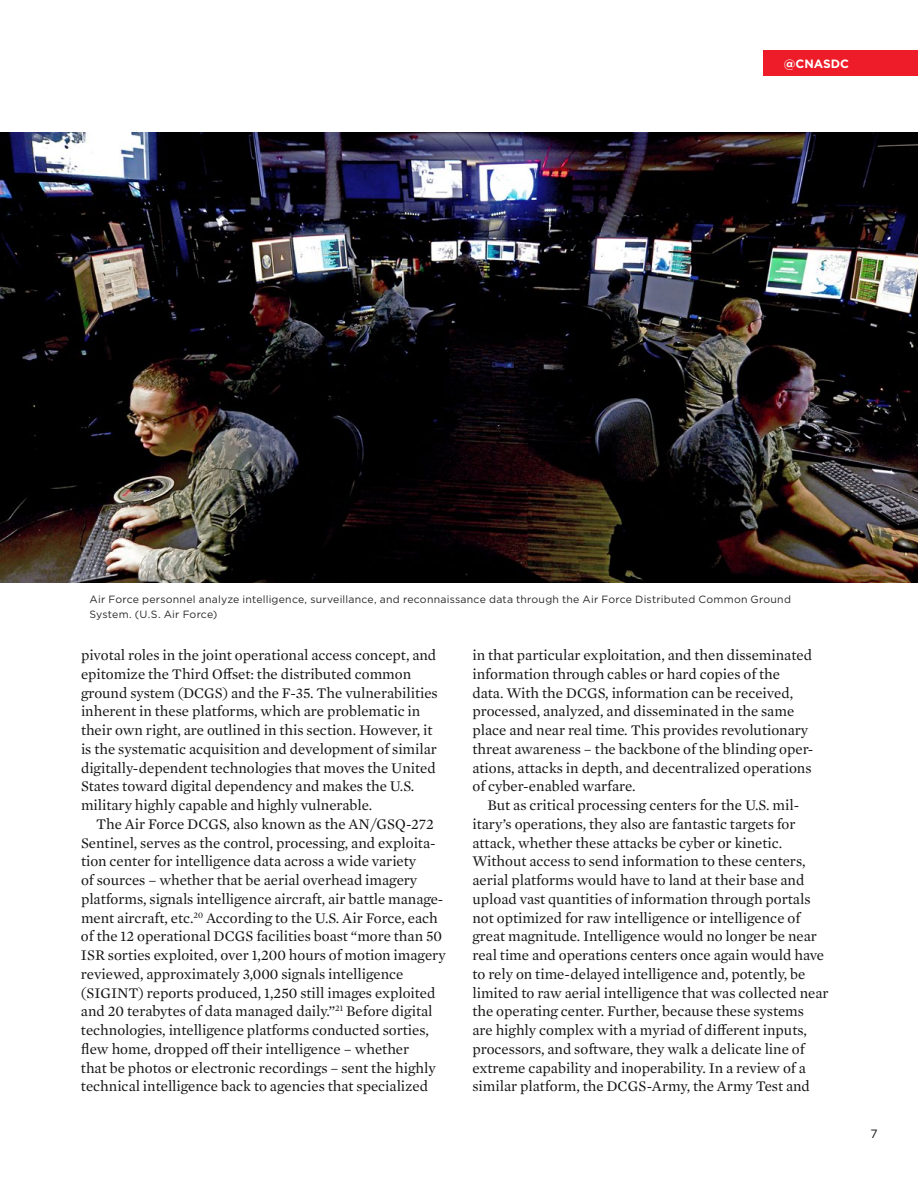
<style>
.page{position:relative;width:918px;height:1188px;background:#fff}
.page>*{position:absolute;margin:0;border:0;box-sizing:border-box;transform-origin:0 0}
.t1{font:15px/18.8px "Mercury Text G1";color:#141414}
.t2{font:700 12px "Gotham";color:#fff}
.t3{font:12px "Gotham";color:#141414}
.t4{font:10.5px/15px "Gotham";letter-spacing:.02em;color:#292829}
</style>
<div class="page">
<div style="left:764px;top:51px;width:154px;height:25px;background:#ed1c28"></div>
<img style="left:0;top:133px;width:918px;height:450px">
<p class="t2" style="left:784px;top:56px;width:67px">@CNASDC</p>
<p class="t4" style="left:90px;top:592px;width:703px">Air Force personnel analyze intelligence, surveillance, and reconnaissance data through the Air Force Distributed Common Ground<br>System. (U.S. Air Force)</p>
<p class="t1" style="left:81px;top:645px;width:358px">pivotal roles in the joint operational access concept, and epitomize the Third Offset: the distributed common ground system (DCGS) and the F-35. The vulnerabilities inherent in these platforms, which are problematic in their own right, are outlined in this section. However, it is the systematic acquisition and development of similar digitally-dependent technologies that moves the United States toward digital dependency and makes the U.S. military highly capable and highly vulnerable.</p>
<p class="t1" style="left:81px;top:814px;width:366px;text-indent:15px">The Air Force DCGS, also known as the AN/GSQ-272<br>Sentinel, serves as the control, processing, and exploita&shy;tion center for intelligence data across a wide variety<br>of sources – whether that be aerial overhead imagery platforms, signals intelligence aircraft, air battle manage&shy;ment aircraft, etc.<sup>20</sup> According to the U.S. Air Force, each of the 12 operational DCGS facilities boast “more than 50<br>ISR sorties exploited, over 1,200 hours of motion imagery reviewed, approximately 3,000 signals intelligence (SIGINT) reports produced, 1,250 still images exploited and 20 terabytes of data managed daily.”<sup>21</sup> Before digital technologies, intelligence platforms conducted sorties, flew home, dropped off their intelligence – whether<br>that be photos or electronic recordings – sent the highly technical intelligence back to agencies that specialized</p>
<p class="t1" style="left:472px;top:645px;width:342px">in that particular exploitation, and then disseminated information through cables or hard copies of the data. With the DCGS, information can be received, processed, analyzed, and disseminated in the same place and near real time. This provides revolutionary threat awareness – the backbone of the blinding oper&shy;ations, attacks in depth, and decentralized operations of cyber-enabled warfare.</p>
<p class="t1" style="left:472px;top:795px;width:358px;text-indent:15px">But as critical processing centers for the U.S. mil&shy;itary’s operations, they also are fantastic targets for attack, whether these attacks be cyber or kinetic.<br>Without access to send information to these centers, aerial platforms would have to land at their base and upload vast quantities of information through portals not optimized for raw intelligence or intelligence of great magnitude. Intelligence would no longer be near real time and operations centers once again would have to rely on time-delayed intelligence and, potently, be limited to raw aerial intelligence that was collected near the operating center. Further, because these systems<br>are highly complex with a myriad of different inputs, processors, and software, they walk a delicate line of extreme capability and inoperability. In a review of a similar platform, the DCGS-Army, the Army Test and</p>
<p class="t3" style="left:870px;top:1126px;width:9px">7</p>
</div>
